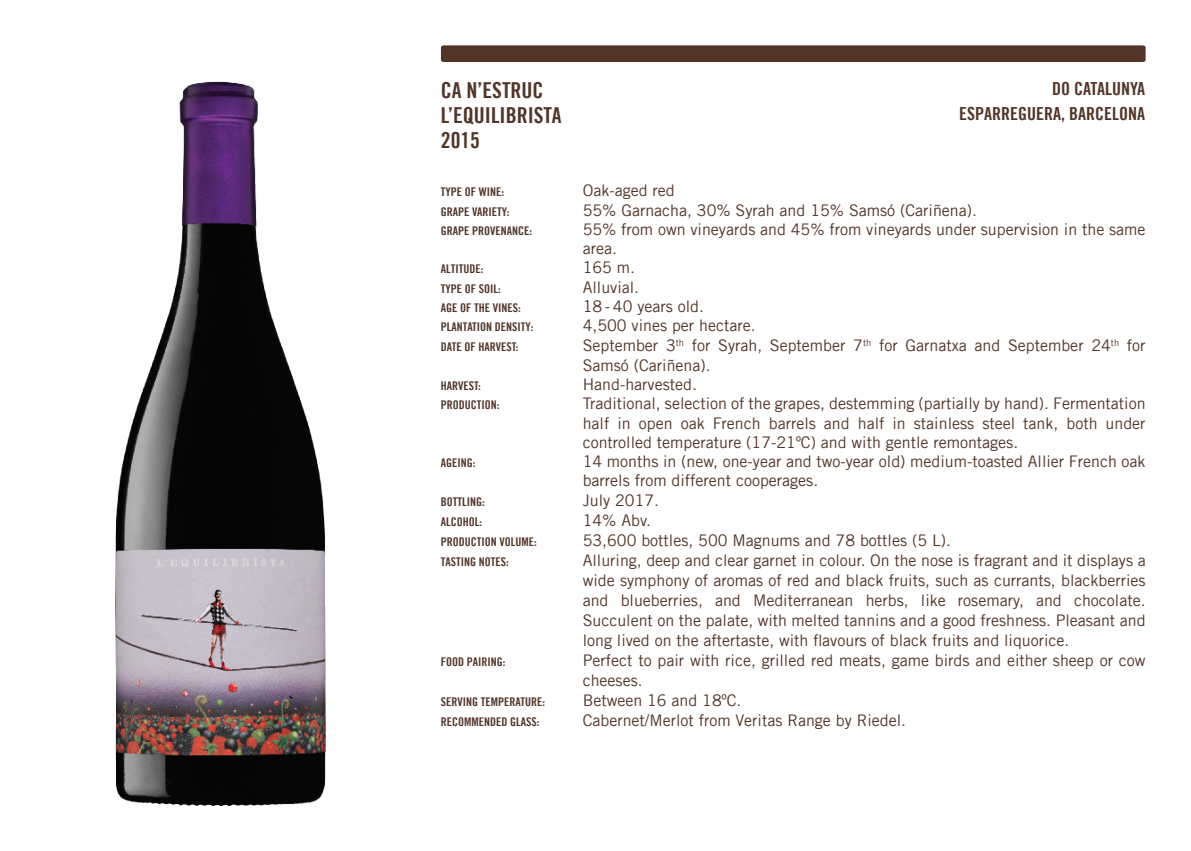
<style>
.page{position:relative;width:1191px;height:851px;background:#fff}
.page>*{position:absolute;margin:0;border:0;box-sizing:border-box;transform-origin:0 0}
.t1{font:22px "Trade Gothic LT Bold Cond Twenty";color:#523528}
.t2{font:18px/25px "Trade Gothic LT Bold Cond Twenty";color:#523528;text-align:right}
.Estilo_de_párrafo_3{font:16px/20px "Trade Gothic LT";color:#523528}
.Estilo_de_párrafo_3-2{font:12px "Trade Gothic LT Bold Cond Twenty";color:#523528}
</style>
<div class="page">
<div style="left:441px;top:45px;width:704px;height:17px;background:#523528"></div>
<img style="left:115px;top:81px;width:210px;height:724px">
<p class="t1" style="left:441px;top:77px;width:104px">CA N’ESTRUC</p>
<p class="t1" style="left:441px;top:102px;width:122px">L’EQUILIBRISTA</p>
<p class="t1" style="left:441px;top:127px;width:41px">2015</p>
<p class="Estilo_de_párrafo_3-2" style="left:441px;top:184px;width:65px">TYPE OF WINE:</p>
<p class="Estilo_de_párrafo_3" style="left:583px;top:180px;width:93px">Oak-aged red</p>
<p class="Estilo_de_párrafo_3-2" style="left:441px;top:204px;width:70px">GRAPE VARIETY:</p>
<p class="Estilo_de_párrafo_3" style="left:583px;top:200px;width:396px">55% Garnacha, 30% Syrah and 15% Samsó (Cariñena).</p>
<p class="Estilo_de_párrafo_3-2" style="left:441px;top:223px;width:93px">GRAPE PROVENANCE:</p>
<p class="Estilo_de_párrafo_3" style="left:583px;top:219px;width:564px;line-height:19.2px">55% from own vineyards and 45% from vineyards under supervision in the same area.</p>
<p class="Estilo_de_párrafo_3-2" style="left:441px;top:262px;width:44px">ALTITUDE:</p>
<p class="Estilo_de_párrafo_3" style="left:583px;top:257px;width:54px">165 m.</p>
<p class="Estilo_de_párrafo_3-2" style="left:441px;top:281px;width:61px">TYPE OF SOIL:</p>
<p class="Estilo_de_párrafo_3" style="left:583px;top:277px;width:58px">Alluvial.</p>
<p class="Estilo_de_párrafo_3-2" style="left:441px;top:300px;width:81px">AGE OF THE VINES:</p>
<p class="Estilo_de_párrafo_3" style="left:583px;top:296px;width:123px">18 - 40 years old.</p>
<p class="Estilo_de_párrafo_3-2" style="left:441px;top:319px;width:94px">PLANTATION DENSITY:</p>
<p class="Estilo_de_párrafo_3" style="left:583px;top:315px;width:174px">4,500 vines per hectare.</p>
<p class="Estilo_de_párrafo_3-2" style="left:441px;top:339px;width:79px">DATE OF HARVEST:</p>
<p class="Estilo_de_párrafo_3" style="left:583px;top:335px;width:564px">September 3<sup>th</sup> for Syrah, September 7<sup>th</sup> for Garnatxa and September 24<sup>th</sup> for<br>Samsó (Cariñena).</p>
<p class="Estilo_de_párrafo_3-2" style="left:441px;top:378px;width:41px">HARVEST:</p>
<p class="Estilo_de_párrafo_3" style="left:583px;top:374px;width:116px">Hand-harvested.</p>
<p class="Estilo_de_párrafo_3-2" style="left:441px;top:398px;width:60px">PRODUCTION:</p>
<p class="Estilo_de_párrafo_3" style="left:583px;top:394px;width:564px;line-height:19.2px;text-align:justify">Traditional, selection of the grapes, destemming (partially by hand). Fermentation half in open oak French barrels and half in stainless steel tank, both under controlled temperature (17-21ºC) and with gentle remontages.</p>
<p class="Estilo_de_párrafo_3-2" style="left:441px;top:455px;width:36px">AGEING:</p>
<p class="Estilo_de_párrafo_3" style="left:583px;top:451px;width:564px;line-height:19.2px">14 months in (new, one-year and two-year old) medium-toasted Allier French oak barrels from different cooperages.</p>
<p class="Estilo_de_párrafo_3-2" style="left:441px;top:494px;width:46px">BOTTLING:</p>
<p class="Estilo_de_párrafo_3" style="left:583px;top:490px;width:78px">July 2017.</p>
<p class="Estilo_de_párrafo_3-2" style="left:441px;top:514px;width:43px">ALCOHOL:</p>
<p class="Estilo_de_párrafo_3" style="left:583px;top:509px;width:70px">14% Abv.</p>
<p class="Estilo_de_párrafo_3-2" style="left:441px;top:534px;width:97px">PRODUCTION VOLUME:</p>
<p class="Estilo_de_párrafo_3" style="left:583px;top:529px;width:370px">53,600 bottles, 500 Magnums and 78 bottles (5 L).</p>
<p class="Estilo_de_párrafo_3-2" style="left:441px;top:554px;width:69px">TASTING NOTES:</p>
<p class="Estilo_de_párrafo_3" style="left:583px;top:549px;width:564px;text-align:justify">Alluring, deep and clear garnet in colour. On the nose is fragrant and it displays a wide symphony of aromas of red and black fruits, such as currants, blackberries and blueberries, and Mediterranean herbs, like rosemary, and chocolate.<br>Succulent on the palate, with melted tannins and a good freshness. Pleasant and long lived on the aftertaste, with flavours of black fruits and liquorice.</p>
<p class="Estilo_de_párrafo_3-2" style="left:441px;top:654px;width:66px">FOOD PAIRING:</p>
<p class="Estilo_de_párrafo_3" style="left:583px;top:649px;width:564px">Perfect to pair with rice, grilled red meats, game birds and either sheep or cow cheeses.</p>
<p class="Estilo_de_párrafo_3-2" style="left:441px;top:694px;width:106px">SERVING TEMPERATURE:</p>
<p class="Estilo_de_párrafo_3" style="left:583px;top:689px;width:160px">Between 16 and 18ºC.</p>
<p class="Estilo_de_párrafo_3-2" style="left:441px;top:714px;width:100px">RECOMMENDED GLASS:</p>
<p class="Estilo_de_párrafo_3" style="left:583px;top:709px;width:325px">Cabernet/Merlot from Veritas Range by Riedel.</p>
<p class="t2" style="left:959px;top:76px;width:187px">DO CATALUNYA<br>ESPARREGUERA, BARCELONA</p>
</div>
